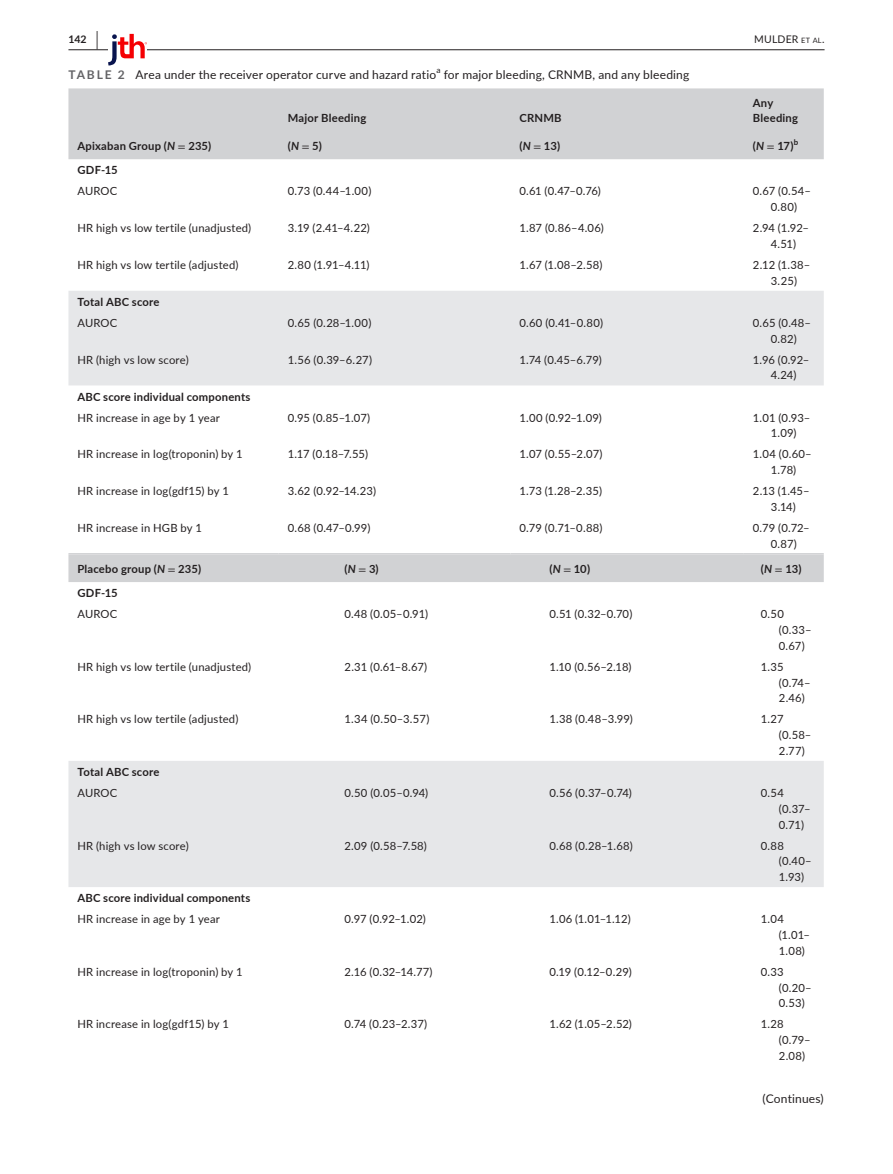
<style>
.page{position:relative;width:893px;height:1174px;background:#fff}
.page>*{position:absolute;margin:0;border:0;box-sizing:border-box;transform-origin:0 0}
.t1{font:12px "Lato";letter-spacing:.015em;color:#231f20}
.t2{font:11.25px/15.8px "Lato";letter-spacing:.015em;color:#231f20;text-align:center}
.t3{font:700 11.25px/15.8px "Lato";letter-spacing:.02em;color:#231f20}
.t4{font:10.5px "Lato";letter-spacing:.02em;color:#231f20}
.t5{font:700 10.5px "Lato";color:#231f20}
.t6{font:8.4px "Lato";color:#231f20}
.t7{font:700 7.8px "Lato";color:#231f20}
.s1{font-size:19.5px}
.s2{font-size:7.35px}
.s3{font-weight:700;color:#636366}
.s4{font-style:italic}
.s5{font-family:"STIX";font-weight:400}
</style>
<div class="page">
<hr style="left:68px;top:49px;width:756px;height:1px;background:#231f20">
<svg style="left:108px;top:34px;width:39px;height:31px"></svg>
<div style="left:68px;top:88px;width:756px;height:71px;background:#d1d2d4"></div>
<div style="left:68px;top:291px;width:756px;height:94px;background:#e6e7e9"></div>
<hr style="left:68px;top:553px;width:211px;height:1px;background:#d1d2d4">
<hr style="left:279px;top:553px;width:231px;height:1px;background:#d1d2d4">
<hr style="left:510px;top:553px;width:234px;height:1px;background:#d1d2d4">
<hr style="left:744px;top:553px;width:80px;height:1px;background:#d1d2d4">
<div style="left:68px;top:554px;width:756px;height:28px;background:#d1d2d4"></div>
<div style="left:68px;top:761px;width:756px;height:126px;background:#e6e7e9"></div>
<p class="t5" style="left:68px;top:31px;width:31px">142 <span class="s1">|</span></p>
<p class="t4" style="left:754px;top:31px;width:72px">MULDER <span class="s2">et al</span>.</p>
<p class="t1" style="left:68px;top:66px;width:369px"><span class="s3">TABLE 2</span> Area under the receiver operator curve and hazard ratio</p>
<p class="t6" style="left:436px;top:64px;width:6px">a</p>
<p class="t1" style="left:444px;top:66px;width:247px">for major bleeding, CRNMB, and any bleeding</p>
<p class="t3" style="left:77px;top:137px;width:135px">Apixaban Group (<span class="s4">N</span> <span class="s5">=</span> 235)</p>
<p class="t3" style="left:288px;top:110px;width:80px">Major Bleeding</p>
<p class="t3" style="left:519px;top:110px;width:44px">CRNMB</p>
<p class="t3" style="left:753px;top:94px;width:47px">Any<br>Bleeding</p>
<p class="t3" style="left:288px;top:137px;width:36px">(<span class="s4">N</span> <span class="s5">=</span> 5)</p>
<p class="t3" style="left:519px;top:137px;width:42px">(<span class="s4">N</span> <span class="s5">=</span> 13)</p>
<p class="t3" style="left:753px;top:137px;width:42px">(<span class="s4">N</span> <span class="s5">=</span> 17)</p>
<p class="t7" style="left:794px;top:136px;width:6px">b</p>
<p class="t3" style="left:77px;top:162px;width:42px">GDF-15</p>
<p class="t2" style="left:77px;top:183px;width:41px">AUROC</p>
<p class="t2" style="left:288px;top:183px;width:85px">0.73 (0.44–1.00)</p>
<p class="t2" style="left:519px;top:183px;width:83px">0.61 (0.47–0.76)</p>
<p class="t2" style="left:753px;top:183px;width:60px">0.67 (0.54–<br>0.80)</p>
<p class="t2" style="left:77px;top:220px;width:175px">HR high vs low tertile (unadjusted)</p>
<p class="t2" style="left:288px;top:220px;width:84px">3.19 (2.41–4.22)</p>
<p class="t2" style="left:519px;top:220px;width:86px">1.87 (0.86–4.06)</p>
<p class="t2" style="left:753px;top:220px;width:58px">2.94 (1.92–<br>4.51)</p>
<p class="t2" style="left:77px;top:256px;width:162px">HR high vs low tertile (adjusted)</p>
<p class="t2" style="left:288px;top:256px;width:83px">2.80 (1.91–4.11)</p>
<p class="t2" style="left:519px;top:256px;width:84px">1.67 (1.08–2.58)</p>
<p class="t2" style="left:753px;top:256px;width:59px">2.12 (1.38–<br>3.25)</p>
<p class="t3" style="left:77px;top:293px;width:84px">Total ABC score</p>
<p class="t2" style="left:77px;top:314px;width:41px">AUROC</p>
<p class="t2" style="left:288px;top:314px;width:85px">0.65 (0.28–1.00)</p>
<p class="t2" style="left:519px;top:314px;width:85px">0.60 (0.41–0.80)</p>
<p class="t2" style="left:753px;top:314px;width:60px">0.65 (0.48–<br>0.82)</p>
<p class="t2" style="left:77px;top:351px;width:113px">HR (high vs low score)</p>
<p class="t2" style="left:288px;top:351px;width:86px">1.56 (0.39–6.27)</p>
<p class="t2" style="left:519px;top:351px;width:84px">1.74 (0.45–6.79)</p>
<p class="t2" style="left:753px;top:351px;width:58px">1.96 (0.92–<br>4.24)</p>
<p class="t3" style="left:77px;top:388px;width:175px">ABC score individual components</p>
<p class="t2" style="left:77px;top:409px;width:144px">HR increase in age by 1 year</p>
<p class="t2" style="left:288px;top:409px;width:84px">0.95 (0.85–1.07)</p>
<p class="t2" style="left:519px;top:409px;width:84px">1.00 (0.92–1.09)</p>
<p class="t2" style="left:753px;top:409px;width:59px">1.01 (0.93–<br>1.09)</p>
<p class="t2" style="left:77px;top:446px;width:167px">HR increase in log(troponin) by 1</p>
<p class="t2" style="left:288px;top:446px;width:82px">1.17 (0.18–7.55)</p>
<p class="t2" style="left:519px;top:446px;width:85px">1.07 (0.55–2.07)</p>
<p class="t2" style="left:753px;top:446px;width:60px">1.04 (0.60–<br>1.78)</p>
<p class="t2" style="left:77px;top:483px;width:153px">HR increase in log(gdf15) by 1</p>
<p class="t2" style="left:288px;top:483px;width:90px">3.62 (0.92–14.23)</p>
<p class="t2" style="left:519px;top:483px;width:84px">1.73 (1.28–2.35)</p>
<p class="t2" style="left:753px;top:483px;width:58px">2.13 (1.45–<br>3.14)</p>
<p class="t2" style="left:77px;top:519px;width:126px">HR increase in HGB by 1</p>
<p class="t2" style="left:288px;top:519px;width:84px">0.68 (0.47–0.99)</p>
<p class="t2" style="left:520px;top:519px;width:84px">0.79 (0.71–0.88)</p>
<p class="t2" style="left:753px;top:519px;width:58px">0.79 (0.72–<br>0.87)</p>
<p class="t3" style="left:77px;top:560px;width:125px">Placebo group (<span class="s4">N</span> <span class="s5">=</span> 235)</p>
<p class="t3" style="left:345px;top:560px;width:36px">(<span class="s4">N</span> <span class="s5">=</span> 3)</p>
<p class="t3" style="left:549px;top:560px;width:42px">(<span class="s4">N</span> <span class="s5">=</span> 10)</p>
<p class="t3" style="left:761px;top:560px;width:42px">(<span class="s4">N</span> <span class="s5">=</span> 13)</p>
<p class="t3" style="left:77px;top:584px;width:42px">GDF-15</p>
<p class="t2" style="left:77px;top:606px;width:41px">AUROC</p>
<p class="t2" style="left:345px;top:606px;width:85px">0.48 (0.05–0.91)</p>
<p class="t2" style="left:549px;top:606px;width:84px">0.51 (0.32–0.70)</p>
<p class="t2" style="left:779px;top:606px;width:34px;text-align:left;text-indent:-18px">0.50 (0.33–<br>0.67)</p>
<p class="t2" style="left:77px;top:658px;width:175px">HR high vs low tertile (unadjusted)</p>
<p class="t2" style="left:345px;top:658px;width:84px">2.31 (0.61–8.67)</p>
<p class="t2" style="left:549px;top:658px;width:84px">1.10 (0.56–2.18)</p>
<p class="t2" style="left:779px;top:658px;width:33px;text-align:left;text-indent:-18px">1.35 (0.74–<br>2.46)</p>
<p class="t2" style="left:77px;top:711px;width:162px">HR high vs low tertile (adjusted)</p>
<p class="t2" style="left:344px;top:711px;width:86px">1.34 (0.50–3.57)</p>
<p class="t2" style="left:549px;top:711px;width:85px">1.38 (0.48–3.99)</p>
<p class="t2" style="left:779px;top:711px;width:34px;text-align:left;text-indent:-18px">1.27 (0.58–<br>2.77)</p>
<p class="t3" style="left:77px;top:763px;width:84px">Total ABC score</p>
<p class="t2" style="left:77px;top:784px;width:41px">AUROC</p>
<p class="t2" style="left:344px;top:784px;width:85px">0.50 (0.05–0.94)</p>
<p class="t2" style="left:549px;top:784px;width:84px">0.56 (0.37–0.74)</p>
<p class="t2" style="left:779px;top:784px;width:33px;text-align:left;text-indent:-18px">0.54 (0.37–<br>0.71)</p>
<p class="t2" style="left:77px;top:837px;width:113px">HR (high vs low score)</p>
<p class="t2" style="left:344px;top:837px;width:84px">2.09 (0.58–7.58)</p>
<p class="t2" style="left:549px;top:837px;width:85px">0.68 (0.28–1.68)</p>
<p class="t2" style="left:779px;top:837px;width:34px;text-align:left;text-indent:-18px">0.88 (0.40–<br>1.93)</p>
<p class="t3" style="left:77px;top:889px;width:175px">ABC score individual components</p>
<p class="t2" style="left:77px;top:910px;width:144px">HR increase in age by 1 year</p>
<p class="t2" style="left:344px;top:910px;width:83px">0.97 (0.92–1.02)</p>
<p class="t2" style="left:549px;top:910px;width:83px">1.06 (1.01–1.12)</p>
<p class="t2" style="left:779px;top:910px;width:33px;text-align:left;text-indent:-18px">1.04 (1.01–<br>1.08)</p>
<p class="t2" style="left:77px;top:963px;width:167px">HR increase in log(troponin) by 1</p>
<p class="t2" style="left:344px;top:963px;width:90px">2.16 (0.32–14.77)</p>
<p class="t2" style="left:549px;top:963px;width:84px">0.19 (0.12–0.29)</p>
<p class="t2" style="left:779px;top:963px;width:34px;text-align:left;text-indent:-18px">0.33 (0.20–<br>0.53)</p>
<p class="t2" style="left:77px;top:1016px;width:153px">HR increase in log(gdf15) by 1</p>
<p class="t2" style="left:344px;top:1016px;width:84px">0.74 (0.23–2.37)</p>
<p class="t2" style="left:549px;top:1016px;width:84px">1.62 (1.05–2.52)</p>
<p class="t2" style="left:779px;top:1016px;width:33px;text-align:left;text-indent:-18px">1.28 (0.79–<br>2.08)</p>
<p class="t1" style="left:762px;top:1090px;width:63px">(Continues)</p>
</div>
